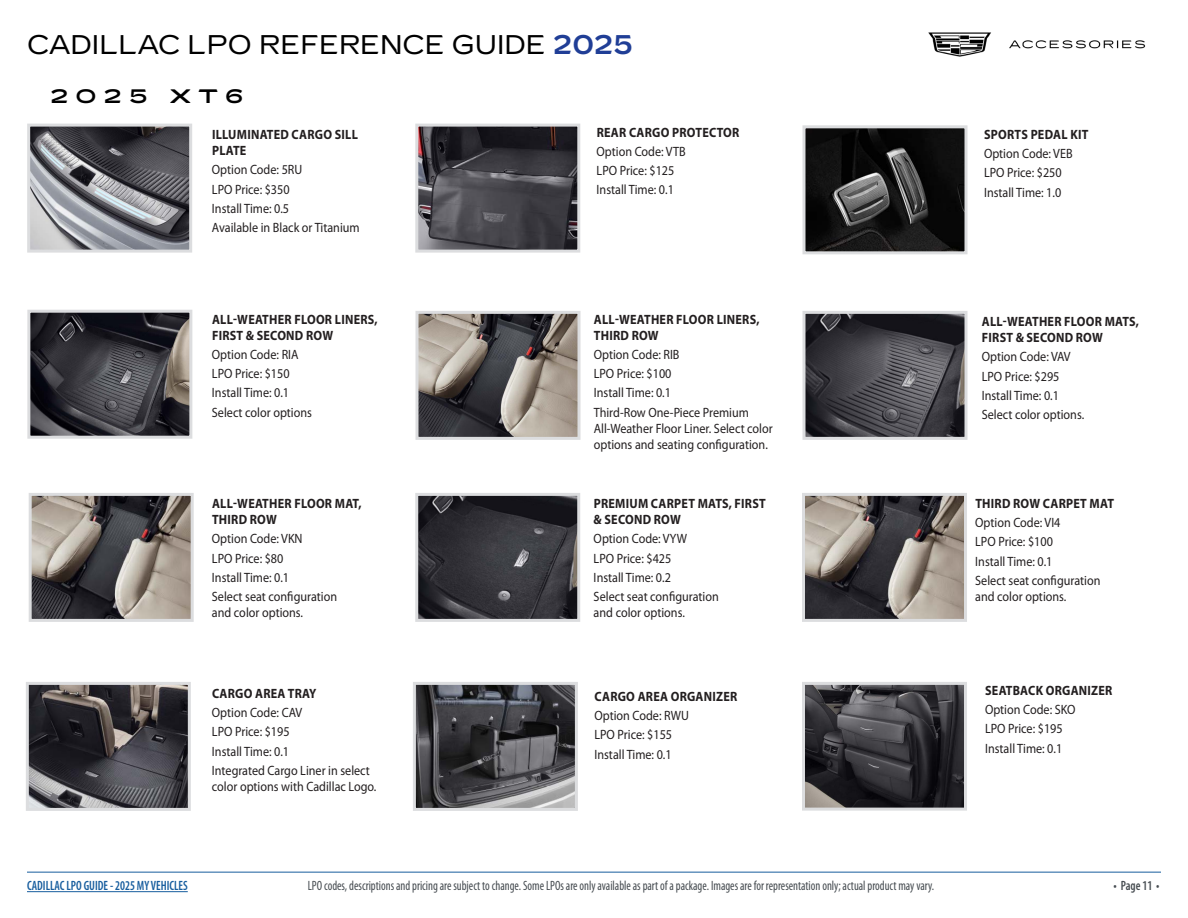
<style>
.page{position:relative;width:1188px;height:918px;background:#fff}
.page>*{position:absolute;margin:0;border:0;box-sizing:border-box;transform-origin:0 0}
.t1{font:27px "Cadillac Gothic";color:#000}
.TOC_Vehicle{font:700 expanded 19.5px "Cadillac Gothic";letter-spacing:.35em;color:#000}
.LPO_description{font:13.5px/16.2px "Myriad Pro";color:#231f20;scale:.9 1}
.LPO_part_name{font:700 13.5px/16.2px "Myriad Pro";letter-spacing:.02em;color:#231f20;scale:.9 1}
.t2{font:condensed 13.5px "Myriad Pro";color:#454b50;scale:.9 1}
.t3{font:600 condensed 13.5px "Myriad Pro";color:#175d9e;scale:.9 1}
.t4{font:600 condensed 13.5px "Myriad Pro";color:#454b50;scale:.9 1}
.s1{font-weight:700;color:#203e96}
</style>
<div class="page">
<hr style="left:27px;top:872px;width:1134px;height:1px;background:#175d9e">
<hr style="left:27px;top:891px;width:161px;height:1px;background:#175d9e">
<img style="left:928px;top:32px;width:218px;height:25px">
<img style="left:419px;top:497px;width:157px;height:121px">
<div style="left:415px;top:493px;width:165px;height:129px;border:3px solid #dcdddf"></div>
<img style="left:31px;top:314px;width:157px;height:121px">
<div style="left:27px;top:310px;width:165px;height:129px;border:3px solid #dcdddf"></div>
<img style="left:806px;top:315px;width:158px;height:121px">
<div style="left:802px;top:311px;width:166px;height:129px;border:3px solid #dcdddf"></div>
<img style="left:420px;top:315px;width:156px;height:121px">
<div style="left:416px;top:311px;width:164px;height:129px;border:3px solid #dcdddf"></div>
<img style="left:33px;top:497px;width:157px;height:121px">
<div style="left:29px;top:493px;width:165px;height:129px;border:3px solid #dcdddf"></div>
<img style="left:806px;top:497px;width:157px;height:121px">
<div style="left:802px;top:493px;width:165px;height:129px;border:3px solid #dcdddf"></div>
<img style="left:806px;top:129px;width:158px;height:121px">
<div style="left:802px;top:125px;width:166px;height:129px;border:3px solid #dcdddf"></div>
<img style="left:30px;top:686px;width:157px;height:121px">
<div style="left:26px;top:682px;width:165px;height:129px;border:3px solid #dcdddf"></div>
<img style="left:31px;top:128px;width:157px;height:121px">
<div style="left:27px;top:124px;width:165px;height:129px;border:3px solid #dcdddf"></div>
<img style="left:417px;top:686px;width:157px;height:121px">
<div style="left:413px;top:682px;width:165px;height:129px;border:3px solid #dcdddf"></div>
<img style="left:806px;top:686px;width:157px;height:121px">
<div style="left:802px;top:682px;width:165px;height:129px;border:3px solid #dcdddf"></div>
<img style="left:419px;top:128px;width:157px;height:121px">
<div style="left:415px;top:124px;width:165px;height:129px;border:3px solid #dcdddf"></div>
<h1 class="t1" style="left:27px;top:29px;width:608px">CADILLAC LPO REFERENCE GUIDE <span class="s1">2025</span></h1>
<p class="TOC_Vehicle" style="left:50px;top:85px;width:195px">2025 XT6</p>
<p class="LPO_part_name" style="left:212px;top:126px;width:164px">ILLUMINATED CARGO SILL<br>PLATE</p>
<p class="LPO_description" style="left:212px;top:162px;width:102px">Option Code: 5RU</p>
<p class="LPO_description" style="left:212px;top:181px;width:88px">LPO Price: $350</p>
<p class="LPO_description" style="left:212px;top:200px;width:87px">Install Time: 0.5</p>
<p class="LPO_description" style="left:212px;top:219px;width:166px">Available in Black or Titanium</p>
<p class="LPO_part_name" style="left:212px;top:311px;width:186px">ALL-WEATHER FLOOR LINERS,<br>FIRST &amp; SECOND ROW</p>
<p class="LPO_description" style="left:212px;top:346px;width:98px">Option Code: RIA</p>
<p class="LPO_description" style="left:212px;top:365px;width:88px">LPO Price: $150</p>
<p class="LPO_description" style="left:212px;top:385px;width:87px">Install Time: 0.1</p>
<p class="LPO_description" style="left:212px;top:404px;width:113px">Select color options</p>
<p class="LPO_part_name" style="left:212px;top:495px;width:168px">ALL-WEATHER FLOOR MAT,<br>THIRD ROW</p>
<p class="LPO_description" style="left:212px;top:531px;width:102px">Option Code: VKN</p>
<p class="LPO_description" style="left:212px;top:550px;width:81px">LPO Price: $80</p>
<p class="LPO_description" style="left:212px;top:569px;width:87px">Install Time: 0.1</p>
<p class="LPO_description" style="left:212px;top:588px;width:141px">Select seat configuration and color options.</p>
<p class="LPO_part_name" style="left:212px;top:685px;width:118px">CARGO AREA TRAY</p>
<p class="LPO_description" style="left:212px;top:704px;width:102px">Option Code: CAV</p>
<p class="LPO_description" style="left:212px;top:724px;width:88px">LPO Price: $195</p>
<p class="LPO_description" style="left:212px;top:743px;width:87px">Install Time: 0.1</p>
<p class="LPO_description" style="left:212px;top:762px;width:184px">Integrated Cargo Liner in select color options with Cadillac Logo.</p>
<p class="LPO_part_name" style="left:597px;top:124px;width:160px">REAR CARGO PROTECTOR</p>
<p class="LPO_description" style="left:597px;top:143px;width:101px">Option Code: VTB</p>
<p class="LPO_description" style="left:597px;top:162px;width:88px">LPO Price: $125</p>
<p class="LPO_description" style="left:597px;top:181px;width:87px">Install Time: 0.1</p>
<p class="LPO_part_name" style="left:594px;top:311px;width:186px">ALL-WEATHER FLOOR LINERS,<br>THIRD ROW</p>
<p class="LPO_description" style="left:594px;top:346px;width:97px">Option Code: RIB</p>
<p class="LPO_description" style="left:594px;top:365px;width:88px">LPO Price: $100</p>
<p class="LPO_description" style="left:594px;top:385px;width:87px">Install Time: 0.1</p>
<p class="LPO_description" style="left:594px;top:404px;width:200px">Third-Row One-Piece Premium<br>All-Weather Floor Liner. Select color options and seating configuration.</p>
<p class="LPO_part_name" style="left:594px;top:495px;width:193px">PREMIUM CARPET MATS, FIRST &amp; SECOND ROW</p>
<p class="LPO_description" style="left:594px;top:531px;width:105px">Option Code: VYW</p>
<p class="LPO_description" style="left:594px;top:550px;width:88px">LPO Price: $425</p>
<p class="LPO_description" style="left:594px;top:569px;width:87px">Install Time: 0.2</p>
<p class="LPO_description" style="left:594px;top:588px;width:141px">Select seat configuration and color options.</p>
<p class="LPO_part_name" style="left:595px;top:688px;width:160px">CARGO AREA ORGANIZER</p>
<p class="LPO_description" style="left:594px;top:707px;width:107px">Option Code: RWU</p>
<p class="LPO_description" style="left:594px;top:727px;width:88px">LPO Price: $155</p>
<p class="LPO_description" style="left:594px;top:746px;width:87px">Install Time: 0.1</p>
<p class="LPO_part_name" style="left:984px;top:126px;width:117px">SPORTS PEDAL KIT</p>
<p class="LPO_description" style="left:984px;top:145px;width:100px">Option Code: VEB</p>
<p class="LPO_description" style="left:984px;top:165px;width:88px">LPO Price: $250</p>
<p class="LPO_description" style="left:984px;top:184px;width:87px">Install Time: 1.0</p>
<p class="LPO_part_name" style="left:982px;top:313px;width:176px">ALL-WEATHER FLOOR MATS,<br>FIRST &amp; SECOND ROW</p>
<p class="LPO_description" style="left:982px;top:349px;width:100px">Option Code: VAV</p>
<p class="LPO_description" style="left:982px;top:368px;width:88px">LPO Price: $295</p>
<p class="LPO_description" style="left:982px;top:387px;width:87px">Install Time: 0.1</p>
<p class="LPO_description" style="left:982px;top:406px;width:115px">Select color options.</p>
<p class="LPO_part_name" style="left:975px;top:495px;width:156px">THIRD ROW CARPET MAT</p>
<p class="LPO_description" style="left:975px;top:514px;width:96px">Option Code: VI4</p>
<p class="LPO_description" style="left:975px;top:534px;width:88px">LPO Price: $100</p>
<p class="LPO_description" style="left:975px;top:553px;width:87px">Install Time: 0.1</p>
<p class="LPO_description" style="left:975px;top:572px;width:141px">Select seat configuration and color options.</p>
<p class="LPO_part_name" style="left:985px;top:682px;width:143px">SEATBACK ORGANIZER</p>
<p class="LPO_description" style="left:985px;top:701px;width:102px">Option Code: SKO</p>
<p class="LPO_description" style="left:985px;top:721px;width:88px">LPO Price: $195</p>
<p class="LPO_description" style="left:985px;top:740px;width:87px">Install Time: 0.1</p>
<p class="t3" style="left:27px;top:878px;width:180px">CADILLAC LPO GUIDE - 2025 MY VEHICLES</p>
<p class="t2" style="left:308px;top:878px;width:698px">LPO codes, descriptions and pricing are subject to change. Some LPOs are only available as part of a package. Images are for representation only; actual product may vary.</p>
<p class="t4" style="left:1114px;top:878px;width:53px">• Page 11 •</p>
</div>
